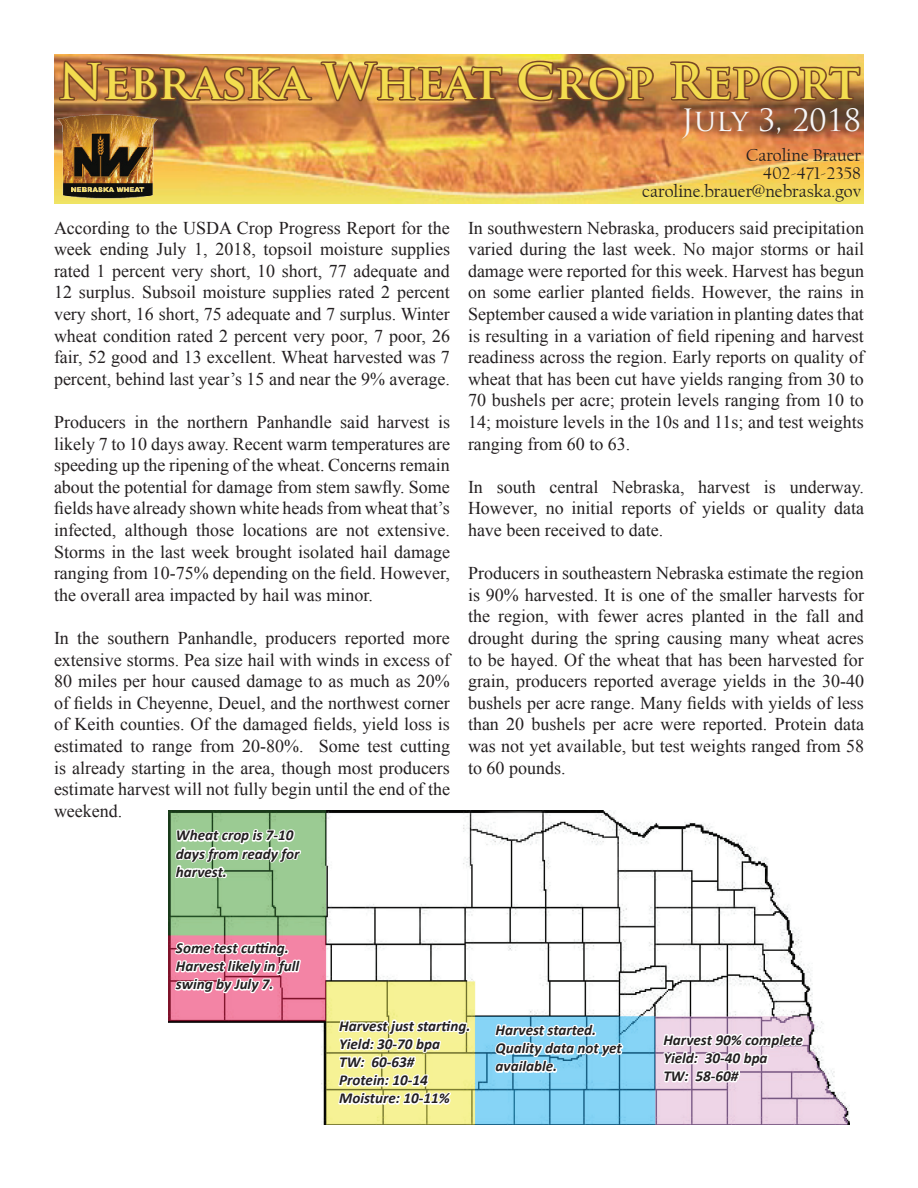
<style>
.page{position:relative;width:918px;height:1188px;background:#fff}
.page>*{position:absolute;margin:0;border:0;box-sizing:border-box;transform-origin:0 0}
.t1{font:700 48px "Trajan Pro";letter-spacing:-.01em;color:#f3dc4f}
.t2{font:30px "Trajan Pro";color:#f6f6f7}
.t3{font:18px/21.6px "Times New Roman";color:#231f20;text-align:justify}
.t4{font:18px/18px "Californian FB";color:#231f20;text-align:right}
.t5{font:italic 700 15.15px/18.1px "Calibri";color:#231f20}
</style>
<div class="page">
<img style="left:54px;top:54px;width:810px;height:150px">
<img style="left:57px;top:54px;width:447px;height:135px">
<svg style="left:516px;top:59px;width:139px;height:44px;background:#a1703b"></svg>
<svg style="left:669px;top:54px;width:193px;height:135px;background:#c58c47"></svg>
<img style="left:57px;top:108px;width:105px;height:92px">
<img style="left:168px;top:811px;width:681px;height:313px">
<svg style="left:661px;top:986px;width:145px;height:139px"></svg>
<svg style="left:493px;top:1001px;width:132px;height:96px"></svg>
<svg style="left:337px;top:971px;width:135px;height:154px"></svg>
<svg style="left:173px;top:810px;width:130px;height:241px"></svg>
<h1 class="t1" style="left:58px;top:52px;width:803px">Nebraska Wheat Crop Report</h1>
<h2 class="t2" style="left:682px;top:101px;width:181px">July 3, 2018</h2>
<p class="t3" style="left:54px;top:217px;width:398px">According to the USDA Crop Progress Report for the week ending July 1, 2018, topsoil moisture supplies rated 1 percent very short, 10 short, 77 adequate and 12 surplus. Subsoil moisture supplies rated 2 percent very short, 16 short, 75 adequate and 7 surplus. Winter wheat condition rated 2 percent very poor, 7 poor, 26 fair, 52 good and 13 excellent. Wheat harvested was 7 percent, behind last year’s 15 and near the 9% average.</p>
<p class="t3" style="left:54px;top:411px;width:398px">Producers in the northern Panhandle said harvest is likely 7 to 10 days away. Recent warm temperatures are speeding up the ripening of the wheat. Concerns remain about the potential for damage from stem sawfly. Some fields have already shown white heads from wheat that’s infected, although those locations are not extensive.<br>Storms in the last week brought isolated hail damage ranging from 10-75% depending on the field. However, the overall area impacted by hail was minor.</p>
<p class="t3" style="left:54px;top:627px;width:398px">In the southern Panhandle, producers reported more extensive storms. Pea size hail with winds in excess of 80 miles per hour caused damage to as much as 20% of fields in Cheyenne, Deuel, and the northwest corner of Keith counties. Of the damaged fields, yield loss is estimated to range from 20-80%. Some test cutting is already starting in the area, though most producers estimate harvest will not fully begin until the end of the weekend.</p>
<p class="t5" style="left:176px;top:826px;width:125px">Wheat crop is 7-10 days from ready for harvest.</p>
<p class="t4" style="left:642px;top:147px;width:220px">Caroline Brauer<br>402-471-2358 caroline.brauer@nebraska.gov</p>
<p class="t3" style="left:468px;top:217px;width:398px">In southwestern Nebraska, producers said precipitation varied during the last week. No major storms or hail damage were reported for this week. Harvest has begun on some earlier planted fields. However, the rains in September caused a wide variation in planting dates that is resulting in a variation of field ripening and harvest readiness across the region. Early reports on quality of wheat that has been cut have yields ranging from 30 to 70 bushels per acre; protein levels ranging from 10 to 14; moisture levels in the 10s and 11s; and test weights ranging from 60 to 63.</p>
<p class="t3" style="left:468px;top:476px;width:398px">In south central Nebraska, harvest is underway.<br>However, no initial reports of yields or quality data have been received to date.</p>
<p class="t3" style="left:468px;top:562px;width:398px">Producers in southeastern Nebraska estimate the region is 90% harvested. It is one of the smaller harvests for the region, with fewer acres planted in the fall and drought during the spring causing many wheat acres to be hayed. Of the wheat that has been harvested for grain, producers reported average yields in the 30-40 bushels per acre range. Many fields with yields of less than 20 bushels per acre were reported. Protein data was not yet available, but test weights ranged from 58 to 60 pounds.</p>
<p class="t5" style="left:176px;top:939px;width:125px">Some test cutting.<br>Harvest likely in full swing by July 7.</p>
<p class="t5" style="left:339px;top:1017px;width:133px">Harvest just starting.<br>Yield: 30-70 bpa<br>TW: 60-63#<br>Protein: 10-14<br>Moisture: 10-11%</p>
<p class="t5" style="left:496px;top:1021px;width:128px">Harvest started.<br>Quality data not yet available.</p>
<p class="t5" style="left:663px;top:1031px;width:141px">Harvest 90% complete<br>Yield: 30-40 bpa<br>TW: 58-60#</p>
</div>
